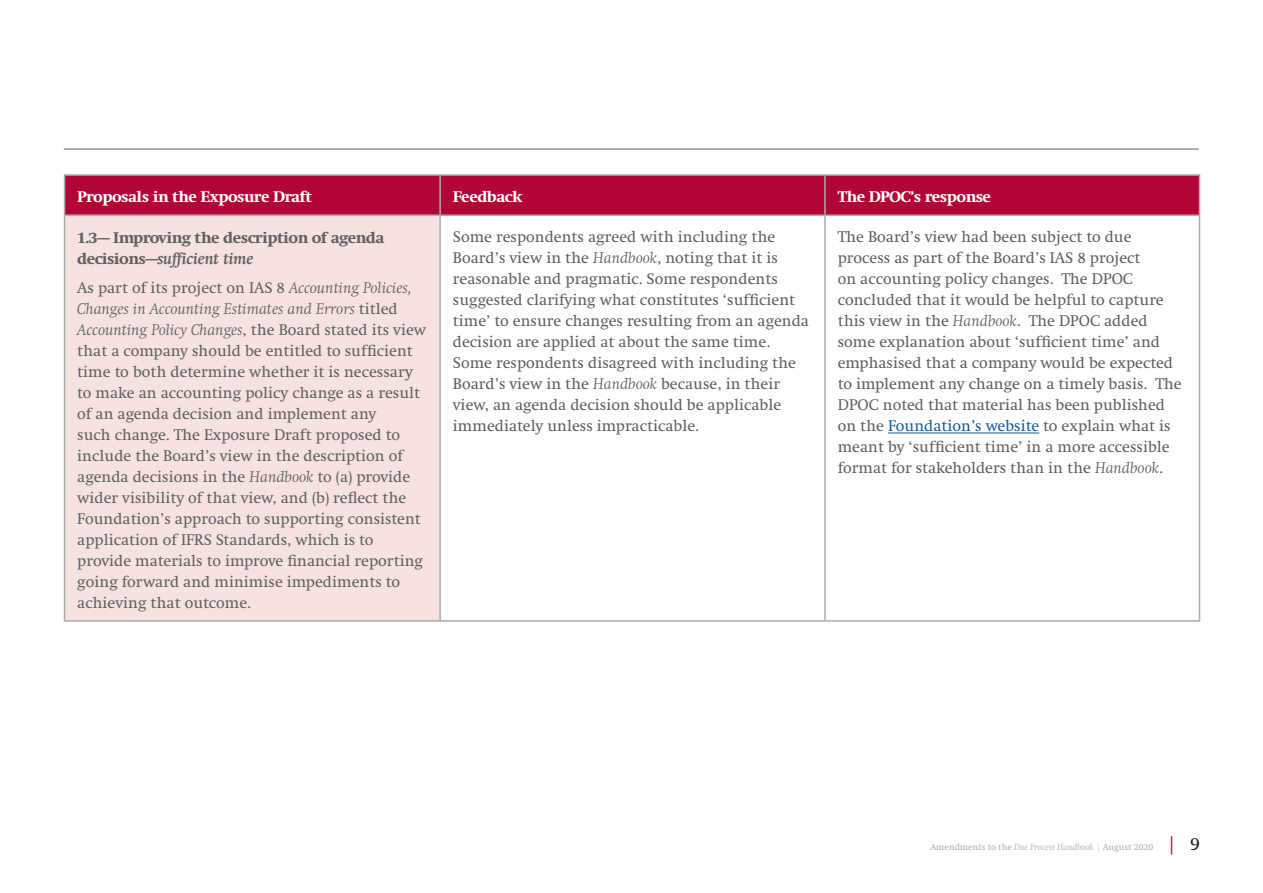
<style>
.page{position:relative;width:1263px;height:893px;background:#fff}
.page>*{position:absolute;margin:0;border:0;box-sizing:border-box;transform-origin:0 0}
.Body_copy{font:15.75px/21px "Swift LT Pro";color:#5f5f62}
.Body_copy-2{font:800 15.75px/21px "Swift LT Pro";color:#5f5f62}
.Body_copy__whiteout{font:800 15.75px "Swift LT Pro";color:#fff}
.t1{font:9px "Swift LT Pro";color:#abacb0}
.s1{font-family:"Swift E";font-weight:700;font-style:italic}
.s2{font-style:italic}
.s3{color:#175d9e}
.s4{color:#d3d4d6}
.s5{font-size:18px;color:#b30437}
.s6{font-size:18px;color:#231f20}
</style>
<div class="page">
<hr style="left:64px;top:149px;width:1135px;height:1px;background:#5f5f62">
<div style="left:65px;top:176px;width:1134px;height:38px;background:#b30437"></div>
<div style="left:65px;top:215px;width:375px;height:406px;background:#f6e2df"></div>
<hr style="left:64px;top:174px;width:376px;height:2px;background:#abacb0">
<hr style="left:64px;top:176px;width:1px;height:38px;background:#abacb0">
<hr style="left:440px;top:174px;width:385px;height:2px;background:#abacb0">
<hr style="left:439px;top:176px;width:2px;height:38px;background:#abacb0">
<hr style="left:825px;top:174px;width:375px;height:2px;background:#abacb0">
<hr style="left:824px;top:176px;width:2px;height:38px;background:#abacb0">
<hr style="left:1199px;top:176px;width:1px;height:38px;background:#abacb0">
<hr style="left:64px;top:214px;width:376px;height:2px;background:#abacb0">
<hr style="left:64px;top:216px;width:1px;height:404px;background:#abacb0">
<hr style="left:440px;top:214px;width:385px;height:2px;background:#abacb0">
<hr style="left:439px;top:216px;width:2px;height:404px;background:#abacb0">
<hr style="left:825px;top:214px;width:375px;height:2px;background:#abacb0">
<hr style="left:824px;top:216px;width:2px;height:404px;background:#abacb0">
<hr style="left:1199px;top:216px;width:1px;height:404px;background:#abacb0">
<hr style="left:64px;top:620px;width:376px;height:2px;background:#abacb0">
<hr style="left:440px;top:620px;width:385px;height:2px;background:#abacb0">
<hr style="left:825px;top:620px;width:375px;height:2px;background:#abacb0">
<hr style="left:888px;top:433px;width:151px;height:1px;background:#175d9e">
<p class="Body_copy__whiteout" style="left:77px;top:188px;width:236px">Proposals in the Exposure Draft</p>
<p class="Body_copy__whiteout" style="left:453px;top:188px;width:70px">Feedback</p>
<p class="Body_copy__whiteout" style="left:838px;top:188px;width:154px">The DPOC’s response</p>
<p class="Body_copy-2" style="left:77px;top:227px;width:308px">1.3— Improving the description of agenda decisions—<span class="s1">sufficient time</span></p>
<p class="Body_copy" style="left:77px;top:277px;width:350px">As part of its project on IAS 8 <span class="s2">Accounting Policies, Changes in Accounting Estimates and Errors</span> titled <span class="s2">Accounting Policy Changes</span>, the Board stated its view that a company should be entitled to sufficient time to both determine whether it is necessary to make an accounting policy change as a result of an agenda decision and implement any<br>such change. The Exposure Draft proposed to include the Board’s view in the description of agenda decisions in the <span class="s2">Handbook</span> to (a) provide wider visibility of that view, and (b) reflect the Foundation’s approach to supporting consistent application of IFRS Standards, which is to provide materials to improve financial reporting going forward and minimise impediments to achieving that outcome.</p>
<p class="Body_copy" style="left:453px;top:227px;width:358px">Some respondents agreed with including the Board’s view in the <span class="s2">Handbook</span>, noting that it is reasonable and pragmatic. Some respondents suggested clarifying what constitutes ‘sufficient time’ to ensure changes resulting from an agenda decision are applied at about the same time.<br>Some respondents disagreed with including the Board’s view in the <span class="s2">Handbook</span> because, in their view, an agenda decision should be applicable immediately unless impracticable.</p>
<p class="Body_copy" style="left:838px;top:227px;width:345px">The Board’s view had been subject to due process as part of the Board’s IAS 8 project<br>on accounting policy changes. The DPOC concluded that it would be helpful to capture this view in the <span class="s2">Handbook</span>. The DPOC added some explanation about ‘sufficient time’ and emphasised that a company would be expected to implement any change on a timely basis. The DPOC noted that material has been published on the <span class="s3">Foundation’s website</span> to explain what is meant by ‘sufficient time’ in a more accessible format for stakeholders than in the <span class="s2">Handbook</span>.</p>
<p class="t1" style="left:930px;top:842px;width:271px">Amendments to the <span class="s2">Due Process Handbook</span> <span class="s4">|</span> August 2020 <span class="s5">|</span> <span class="s6">9</span></p>
</div>
